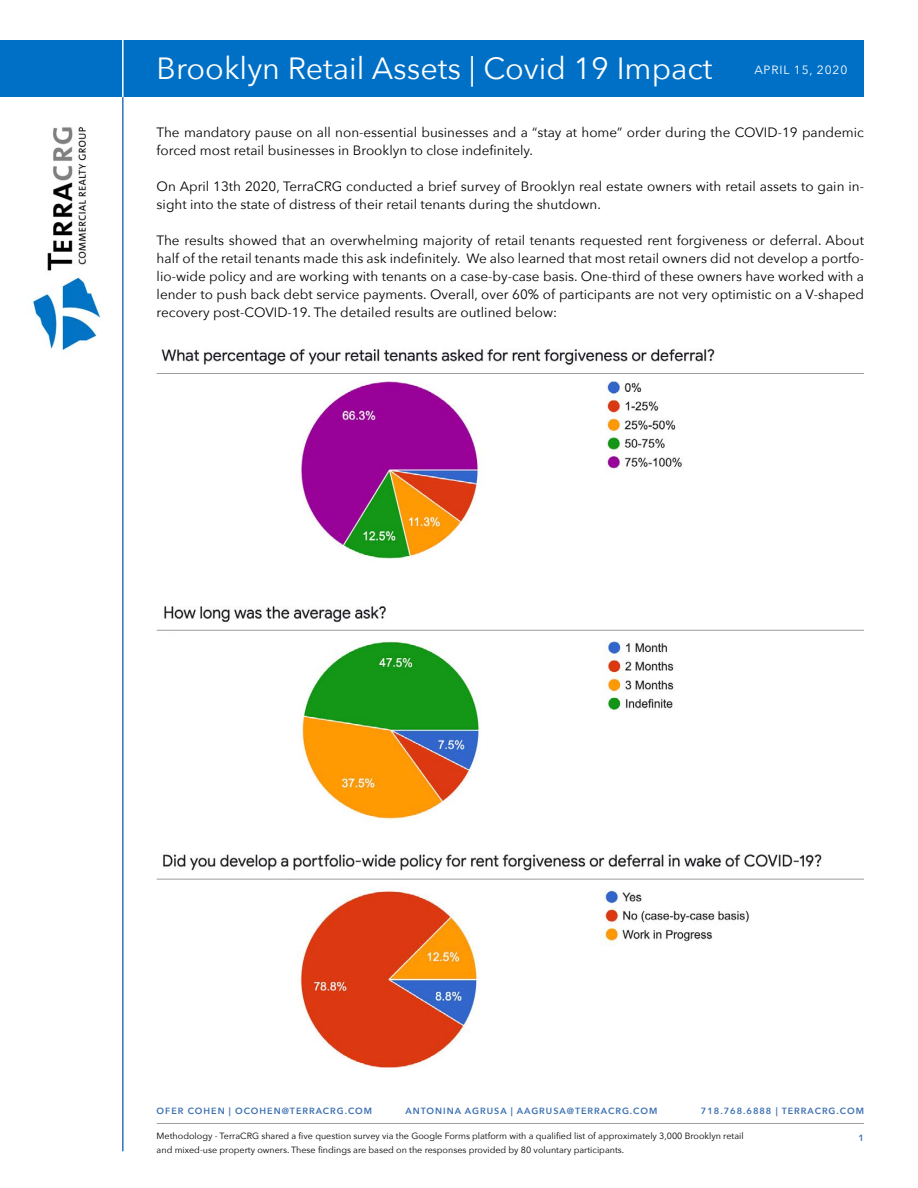
<style>
.page{position:relative;width:918px;height:1188px;background:#fff}
.page>*{position:absolute;margin:0;border:0;box-sizing:border-box;transform-origin:0 0}
.t1{font:30.6px "Avenir Next";color:#fff}
.t2{font:13.5px/18px "Avenir Next";color:#000}
.t3{font:12px "Avenir Next";letter-spacing:.07em;color:#fff}
.t4{font:9px/13.5px "Avenir Next";color:#000}
.t5{font:600 9px "Avenir Next";letter-spacing:.11em;color:#3c70b2}
</style>
<div class="page">
<div style="left:0;top:40px;width:864px;height:57px;background:#0070c6"></div>
<img style="left:301px;top:381px;width:381px;height:178px">
<img style="left:161px;top:348px;width:554px;height:17px">
<img style="left:300px;top:640px;width:374px;height:180px">
<img style="left:161px;top:606px;width:528px;height:24px">
<img style="left:298px;top:887px;width:451px;height:181px">
<img style="left:163px;top:854px;width:659px;height:17px">
<hr style="left:157px;top:373px;width:707px;height:1px;background:#000">
<hr style="left:157px;top:630px;width:707px;height:1px;background:#000">
<hr style="left:157px;top:879px;width:707px;height:1px;background:#000">
<hr style="left:157px;top:1123px;width:707px;height:1px;background:#000">
<img style="left:31px;top:126px;width:70px;height:225px">
<hr style="left:122px;top:97px;width:2px;height:1054px;background:#3372b9">
<hr style="left:122px;top:37px;width:2px;height:60px;background:#fff">
<h1 class="t1" style="left:157px;top:42px;width:557px">Brooklyn Retail Assets | Covid 19 Impact</h1>
<p class="t2" style="left:157px;top:122px;width:709px">The mandatory pause on all non-essential businesses and a “stay at home” order during the COVID-19 pandemic forced most retail businesses in Brooklyn to close indefinitely.</p>
<p class="t2" style="left:157px;top:176px;width:709px">On April 13th 2020, TerraCRG conducted a brief survey of Brooklyn real estate owners with retail assets to gain in&shy;sight into the state of distress of their retail tenants during the shutdown.</p>
<p class="t2" style="left:157px;top:230px;width:709px;text-align:justify">The results showed that an overwhelming majority of retail tenants requested rent forgiveness or deferral. About half of the retail tenants made this ask indefinitely. We also learned that most retail owners did not develop a portfo&shy;lio-wide policy and are working with tenants on a case-by-case basis. One-third of these owners have worked with a lender to push back debt service payments. Overall, over 60% of participants are not very optimistic on a V-shaped recovery post-COVID-19. The detailed results are outlined below:</p>
<p class="t3" style="left:754px;top:60px;width:94px">APRIL 15, 2020</p>
<p class="t5" style="left:157px;top:1103px;width:217px">OFER COHEN | OCOHEN@TERRACRG.COM</p>
<p class="t5" style="left:405px;top:1103px;width:254px">ANTONINA AGRUSA | AAGRUSA@TERRACRG.COM</p>
<p class="t5" style="left:701px;top:1103px;width:165px">718.768.6888 | TERRACRG.COM</p>
<p class="t5" style="left:859px;top:1130px;width:7px">1</p>
<p class="t4" style="left:157px;top:1129px;width:588px">Methodology - TerraCRG shared a five question survey via the Google Forms platform with a qualified list of approximately 3,000 Brooklyn retail and mixed-use property owners. These findings are based on the responses provided by 80 voluntary participants.</p>
</div>
